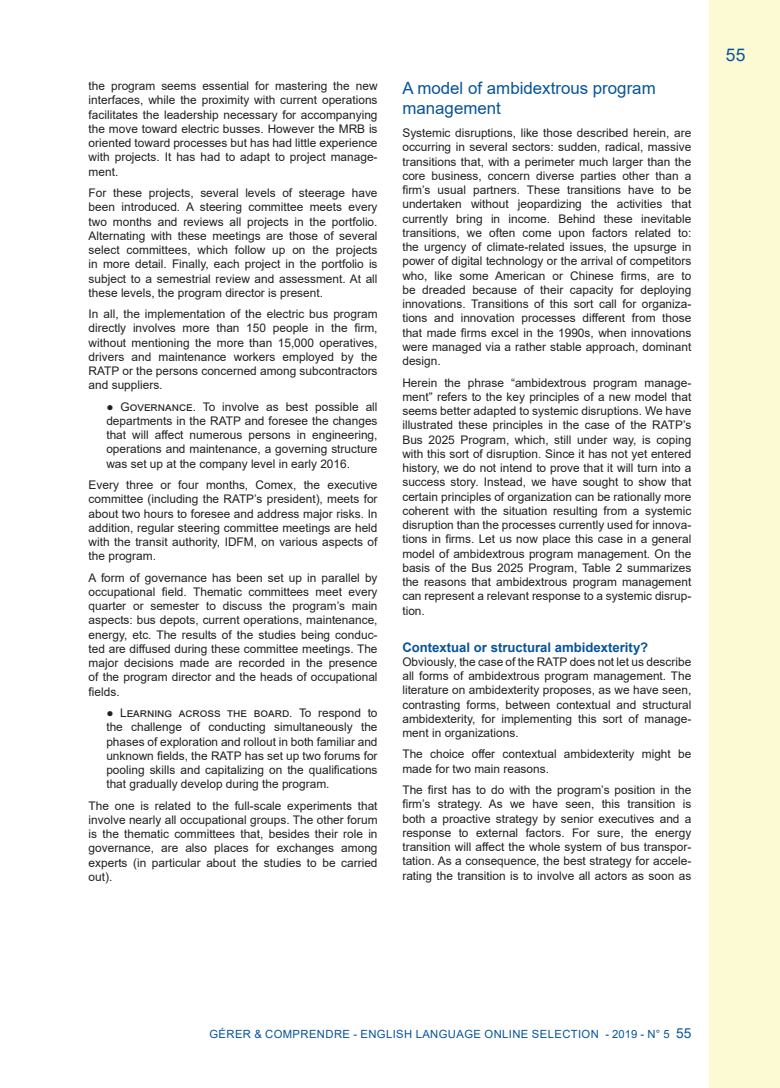
<style>
.page{position:relative;width:780px;height:1088px;background:#fff}
.page>*{position:absolute;margin:0;border:0;box-sizing:border-box;transform-origin:0 0}
.t1{font:17.5px "Arial";color:#07549a}
.Titre_1{font:16.88px/20.2px "Arial";color:#07549a}
.Titre_2{font:700 13.12px "Arial";color:#07549a}
.texte_courant{font:11.88px/14.2px "Arial";color:#231f20;text-align:justify}
.t2{font:11.25px "Arial";letter-spacing:.035em;color:#07549a}
.s1{font-size:13.75px}
</style>
<div class="page">
<div style="left:709px;top:0;width:71px;height:1088px;background:#fcfad2"></div>
<p class="texte_courant" style="left:89px;top:79px;width:290px">the program seems essential for mastering the new interfaces, while the proximity with current operations facilitates the leadership necessary for accompanying the move toward electric busses. However the MRB is oriented toward processes but has had little experience with projects. It has had to adapt to project manage&shy;ment.</p>
<p class="texte_courant" style="left:89px;top:186px;width:290px">For these projects, several levels of steerage have been introduced. A steering committee meets every two months and reviews all projects in the portfolio.<br>Alternating with these meetings are those of several select committees, which follow up on the projects in more detail. Finally, each project in the portfolio is subject to a semestrial review and assessment. At all these levels, the program director is present.</p>
<p class="texte_courant" style="left:89px;top:307px;width:290px">In all, the implementation of the electric bus program directly involves more than 150 people in the firm, without mentioning the more than 15,000 operatives, drivers and maintenance workers employed by the RATP or the persons concerned among subcontractors and suppliers.</p>
<p class="texte_courant" style="left:106px;top:399px;width:273px">● Governance. To involve as best possible all departments in the RATP and foresee the changes that will affect numerous persons in engineering, operations and maintenance, a governing structure was set up at the company level in early 2016.</p>
<p class="texte_courant" style="left:89px;top:478px;width:290px">Every three or four months, Comex, the executive committee (including the RATP’s president), meets for about two hours to foresee and address major risks. In addition, regular steering committee meetings are held with the transit authority, IDFM, on various aspects of the program.</p>
<p class="texte_courant" style="left:89px;top:570px;width:290px">A form of governance has been set up in parallel by occupational field. Thematic committees meet every quarter or semester to discuss the program’s main aspects: bus depots, current operations, maintenance, energy, etc. The results of the studies being conduc&shy;ted are diffused during these committee meetings. The major decisions made are recorded in the presence of the program director and the heads of occupational fields.</p>
<p class="texte_courant" style="left:106px;top:706px;width:273px">● Learning across the board. To respond to the challenge of conducting simultaneously the phases of exploration and rollout in both familiar and unknown fields, the RATP has set up two forums for pooling skills and capitalizing on the qualifications that gradually develop during the program.</p>
<p class="texte_courant" style="left:89px;top:798px;width:290px">The one is related to the full-scale experiments that involve nearly all occupational groups. The other forum is the thematic committees that, besides their role in governance, are also places for exchanges among experts (in particular about the studies to be carried out).</p>
<p class="Titre_1" style="left:402px;top:78px;width:255px">A model of ambidextrous program management</p>
<p class="texte_courant" style="left:402px;top:126px;width:290px">Systemic disruptions, like those described herein, are occurring in several sectors: sudden, radical, massive transitions that, with a perimeter much larger than the core business, concern diverse parties other than a firm’s usual partners. These transitions have to be undertaken without jeopardizing the activities that currently bring in income. Behind these inevitable transitions, we often come upon factors related to: the urgency of climate-related issues, the upsurge in power of digital technology or the arrival of competitors who, like some American or Chinese firms, are to be dreaded because of their capacity for deploying innovations. Transitions of this sort call for organiza&shy;tions and innovation processes different from those that made firms excel in the 1990s, when innovations were managed via a rather stable approach, dominant design.</p>
<p class="texte_courant" style="left:402px;top:375px;width:290px">Herein the phrase “ambidextrous program manage&shy;ment” refers to the key principles of a new model that seems better adapted to systemic disruptions. We have illustrated these principles in the case of the RATP’s Bus 2025 Program, which, still under way, is coping with this sort of disruption. Since it has not yet entered history, we do not intend to prove that it will turn into a success story. Instead, we have sought to show that certain principles of organization can be rationally more coherent with the situation resulting from a systemic disruption than the processes currently used for innova&shy;tions in firms. Let us now place this case in a general model of ambidextrous program management. On the basis of the Bus 2025 Program, Table 2 summarizes the reasons that ambidextrous program management can represent a relevant response to a systemic disrup&shy;tion.</p>
<p class="Titre_2" style="left:402px;top:638px;width:247px">Contextual or structural ambidexterity?</p>
<p class="texte_courant" style="left:402px;top:654px;width:290px">Obviously, the case of the RATP does not let us describe all forms of ambidextrous program management. The literature on ambidexterity proposes, as we have seen, contrasting forms, between contextual and structural ambidexterity, for implementing this sort of manage&shy;ment in organizations.</p>
<p class="texte_courant" style="left:402px;top:747px;width:290px">The choice offer contextual ambidexterity might be made for two main reasons.</p>
<p class="texte_courant" style="left:402px;top:783px;width:290px">The first has to do with the program’s position in the firm’s strategy. As we have seen, this transition is both a proactive strategy by senior executives and a response to external factors. For sure, the energy transition will affect the whole system of bus transpor&shy;tation. As a consequence, the best strategy for accele&shy;rating the transition is to involve all actors as soon as</p>
<h1 class="t1" style="left:726px;top:42px;width:21px">55</h1>
<p class="t2" style="left:209px;top:1026px;width:483px">GÉRER &amp; COMPRENDRE - ENGLISH LANGUAGE ONLINE SELECTION - 2019 - N° 5 <span class="s1">55</span></p>
</div>
